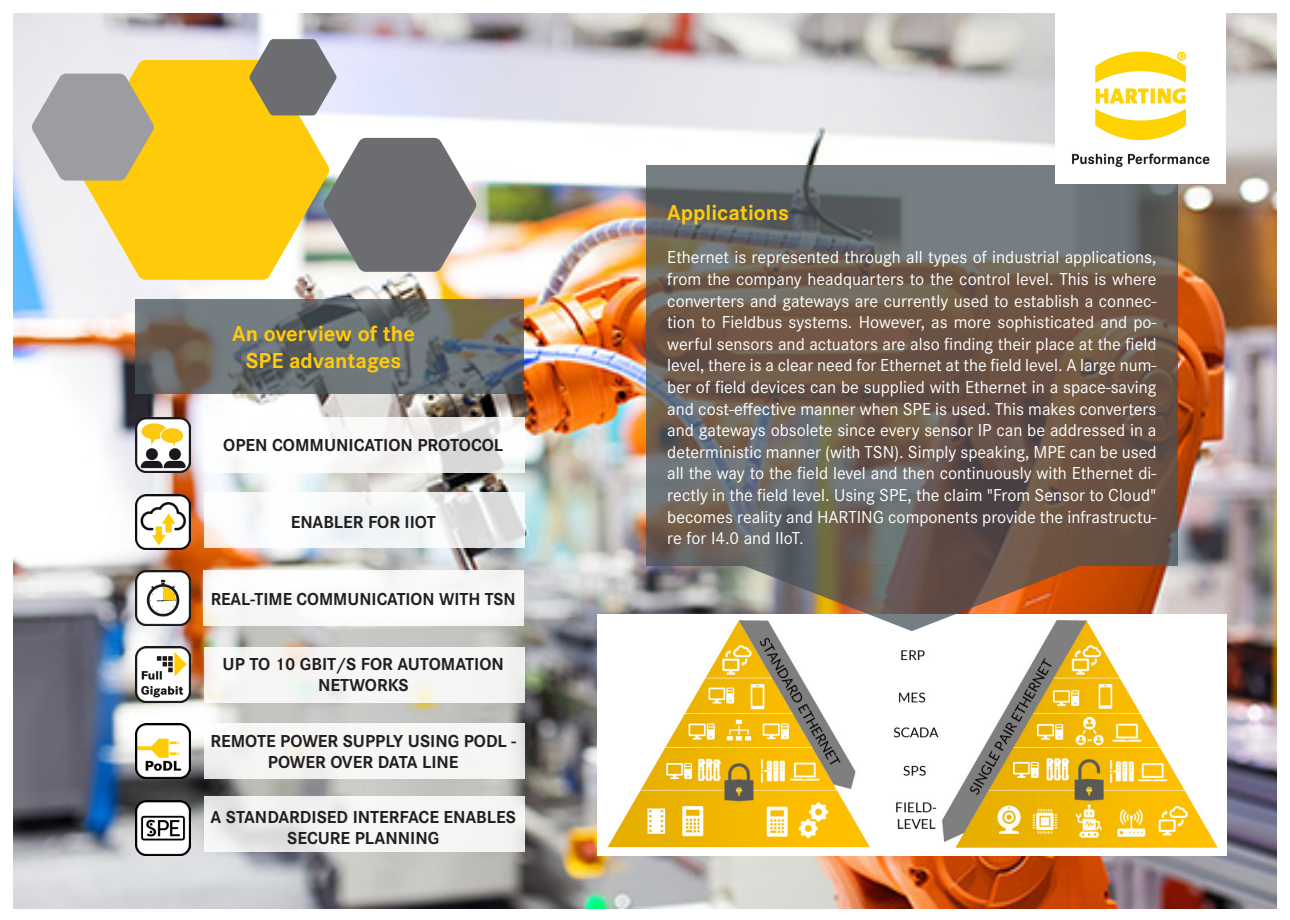
<style>
.page{position:relative;width:1290px;height:920px;background:#fff}
.page>*{position:absolute;margin:0;border:0;box-sizing:border-box;transform-origin:0 0}
.t1{font:700 22.5px/27px "Corporate S Pro";color:#feca0a;text-align:center}
.t2{font:18px/21.6px "Corporate S Pro";color:#fff;text-align:justify}
.t3{font:700 18px/21px "Corporate S Pro";color:#231f20;text-align:center}
</style>
<div class="page">
<img style="left:14px;top:14px;width:1262px;height:894px">
<svg style="left:646px;top:166px;width:531px;height:400px"></svg>
<img style="left:598px;top:614px;width:628px;height:241px">
<svg style="left:204px;top:492px;width:320px;height:55px;fill:#f5f6f7"></svg>
<div style="left:203px;top:570px;width:320px;height:56px;background:#fff"></div>
<div style="left:204px;top:647px;width:320px;height:55px;background:#f5f5f5"></div>
<div style="left:204px;top:723px;width:320px;height:56px;background:#f5f5f4"></div>
<svg style="left:204px;top:797px;width:320px;height:55px;fill:#f4f4f4"></svg>
<img style="left:135px;top:647px;width:55px;height:55px">
<img style="left:135px;top:570px;width:55px;height:56px">
<img style="left:135px;top:723px;width:55px;height:56px">
<img style="left:135px;top:417px;width:55px;height:56px">
<img style="left:135px;top:494px;width:55px;height:55px">
<img style="left:135px;top:800px;width:55px;height:55px">
<svg style="left:329px;top:138px;width:147px;height:134px"></svg>
<svg style="left:79px;top:60px;width:250px;height:220px;fill:#feca0a"></svg>
<svg style="left:744px;top:566px;width:336px;height:65px"></svg>
<svg style="left:32px;top:74px;width:122px;height:107px"></svg>
<svg style="left:249px;top:39px;width:88px;height:76px"></svg>
<svg style="left:135px;top:299px;width:388px;height:95px"></svg>
<div style="left:1055px;top:14px;width:170px;height:170px;background:#fff"></div>
<img style="left:1072px;top:51px;width:138px;height:116px">
<svg style="left:204px;top:417px;width:320px;height:56px"></svg>
<p class="t1" style="left:232px;top:318px;width:184px">An overview of the<br>SPE advantages</p>
<p class="t3" style="left:223px;top:433px;width:281px">OPEN COMMUNICATION PROTOCOL</p>
<p class="t3" style="left:291px;top:510px;width:147px">ENABLER FOR IIOT</p>
<p class="t3" style="left:211px;top:587px;width:306px">REAL-TIME COMMUNICATION WITH TSN</p>
<p class="t3" style="left:223px;top:652px;width:283px">UP TO 10 GBIT/S FOR AUTOMATION<br>NETWORKS</p>
<p class="t3" style="left:210px;top:729px;width:307px">REMOTE POWER SUPPLY USING PODL -<br>POWER OVER DATA LINE</p>
<p class="t3" style="left:211px;top:805px;width:307px">A STANDARDISED INTERFACE ENABLES<br>SECURE PLANNING</p>
<p class="t1" style="left:667px;top:197px;width:123px">Applications</p>
<p class="t2" style="left:667px;top:245px;width:491px">Ethernet is represented through all types of industrial applications, from the company headquarters to the control level. This is where converters and gateways are currently used to establish a connec&shy;tion to Fieldbus systems. However, as more sophisticated and po&shy;werful sensors and actuators are also finding their place at the field level, there is a clear need for Ethernet at the field level. A large num&shy;ber of field devices can be supplied with Ethernet in a space-saving and cost-effective manner when SPE is used. This makes converters and gateways obsolete since every sensor IP can be addressed in a deterministic manner (with TSN). Simply speaking, MPE can be used all the way to the field level and then continuously with Ethernet di&shy;rectly in the field level. Using SPE, the claim "From Sensor to Cloud" becomes reality and HARTING components provide the infrastructu&shy;re for I4.0 and IIoT.</p>
</div>
